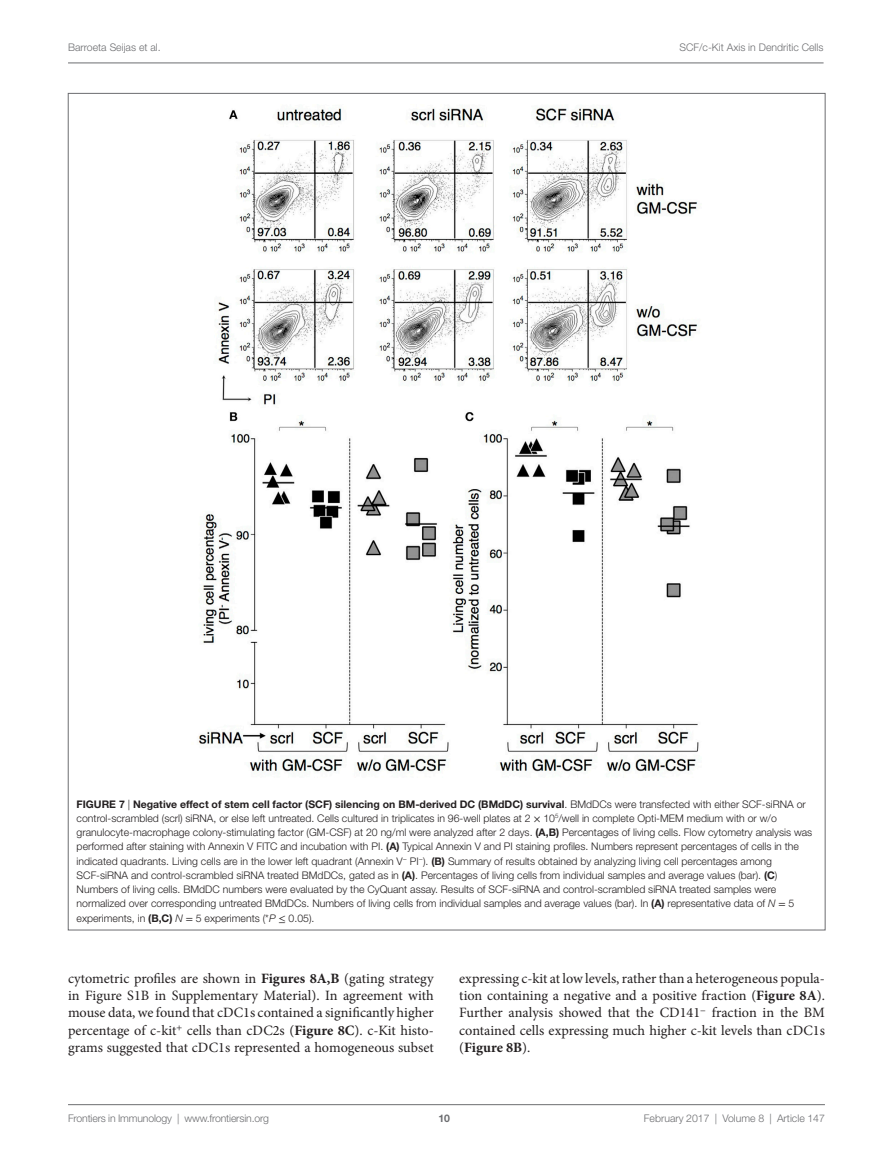
<style>
.page{position:relative;width:893px;height:1170px;background:#fff}
.page>*{position:absolute;margin:0;border:0;box-sizing:border-box;transform-origin:0 0}
.t1{font:14.25px/17.2px "Minion Pro";color:#231f20;text-align:justify}
.t2{font:300 10.5px/14.2px "Helvetica Neue LT Std";color:#231f20}
.t3{font:300 10.5px "Helvetica Neue LT Std";color:#6c6d70}
.t4{font:700 10.5px "Helvetica Neue LT Std";color:#6c6d70}
.s1{font-weight:700}
.s2{font-family:"STIX General";font-weight:400}
.s3{font-style:italic}
</style>
<div class="page">
<img style="left:198px;top:106px;width:501px;height:668px">
<hr style="left:68px;top:63px;width:756px;height:1px;background:#6c6d70">
<hr style="left:68px;top:1104px;width:757px;height:1px;background:#6c6d70">
<p class="t3" style="left:68px;top:41px;width:94px">Barroeta Seijas et al.</p>
<p class="t3" style="left:679px;top:41px;width:146px">SCF/c-Kit Axis in Dendritic Cells</p>
<p class="t2" style="left:77px;top:796px;width:737px"><span class="s1">Figure 7</span> | <span class="s1">Negative effect of stem cell factor (SCF) silencing on BM-derived DC (BMdDC) survival</span>. BMdDCs were transfected with either SCF-siRNA or control-scrambled (scrl) siRNA, or else left untreated. Cells cultured in triplicates in 96-well plates at 2 <span class="s2">×</span> 10<sup>5</sup>/well in complete Opti-MEM medium with or w/o granulocyte-macrophage colony-stimulating factor (GM-CSF) at 20 ng/ml were analyzed after 2 days. <span class="s1">(A,B)</span> Percentages of living cells. Flow cytometry analysis was performed after staining with Annexin V FITC and incubation with PI. <span class="s1">(A)</span> Typical Annexin V and PI staining profiles. Numbers represent percentages of cells in the indicated quadrants. Living cells are in the lower left quadrant (Annexin V<sup>−</sup> PI<sup>−</sup>). <span class="s1">(B)</span> Summary of results obtained by analyzing living cell percentages among SCF-siRNA and control-scrambled siRNA treated BMdDCs, gated as in <span class="s1">(A)</span>. Percentages of living cells from individual samples and average values (bar). <span class="s1">(C</span>)<br>Numbers of living cells. BMdDC numbers were evaluated by the CyQuant assay. Results of SCF-siRNA and control-scrambled siRNA treated samples were normalized over corresponding untreated BMdDCs. Numbers of living cells from individual samples and average values (bar). In <span class="s1">(A)</span> representative data of <span class="s3">N</span> <span class="s2">=</span> 5 experiments, in <span class="s1">(B,C)</span> <span class="s3">N</span> <span class="s2">=</span> 5 experiments (*<span class="s3">P</span> <span class="s2">≤</span> 0.05).</p>
<p class="t1" style="left:68px;top:969px;width:367px">cytometric profiles are shown in <span class="s1">Figures 8A,B</span> (gating strategy in Figure S1B in Supplementary Material). In agreement with mouse data, we found that cDC1s contained a significantly higher percentage of c-kit<sup>+</sup> cells than cDC2s (<span class="s1">Figure 8C</span>). c-Kit histo&shy;grams suggested that cDC1s represented a homogeneous subset</p>
<p class="t1" style="left:459px;top:969px;width:367px">expressing c-kit at low levels, rather than a heterogeneous popula&shy;tion containing a negative and a positive fraction (<span class="s1">Figure 8A</span>).<br>Further analysis showed that the CD141<sup>−</sup> fraction in the BM contained cells expressing much higher c-kit levels than cDC1s (<span class="s1">Figure 8B</span>).</p>
<p class="t3" style="left:68px;top:1111px;width:203px">Frontiers in Immunology | www.frontiersin.org</p>
<p class="t3" style="left:644px;top:1111px;width:183px">February 2017 | Volume 8 | Article 147</p>
<p class="t4" style="left:439px;top:1111px;width:13px">10</p>
</div>
